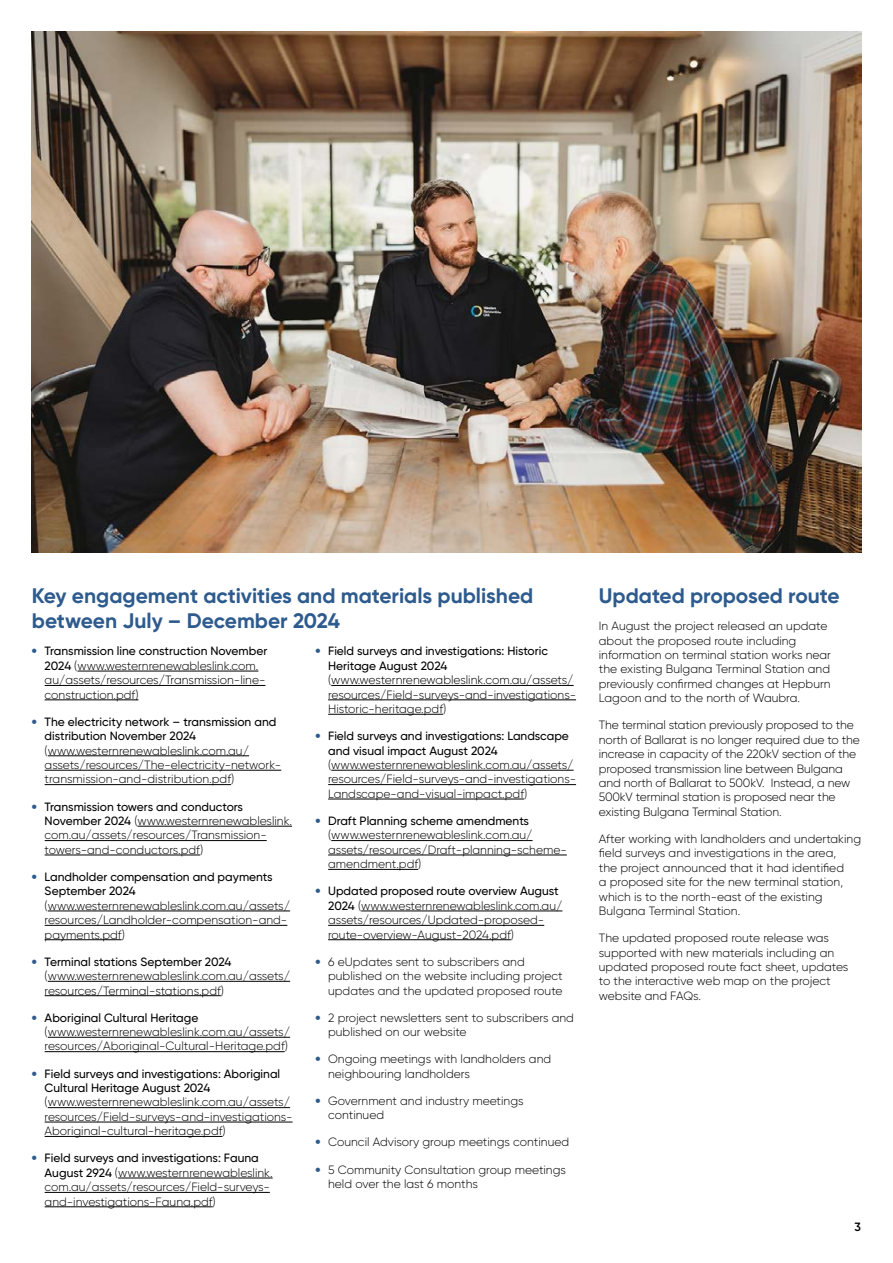
<style>
.page{position:relative;width:893px;height:1263px;background:#fff}
.page>*{position:absolute;margin:0;border:0;box-sizing:border-box;transform-origin:0 0}
.t1{font:700 21px/25.2px "Gilroy";color:#2e5b8e}
.t2{font:300 12px/14.4px "Gilroy";color:#000}
.t3{font:500 12px/14.4px "Gilroy";color:#000}
.t4{font:600 12px "Gilroy";color:#000}
.s1{font-weight:800;color:#2e5b8e}
.s2{font-weight:500}
</style>
<div class="page">
<hr style="left:77px;top:671px;width:181px;height:1px;background:#000">
<hr style="left:45px;top:685px;width:220px;height:1px;background:#000">
<hr style="left:45px;top:699px;width:93px;height:1px;background:#000">
<hr style="left:48px;top:755px;width:201px;height:1px;background:#000">
<hr style="left:45px;top:770px;width:236px;height:1px;background:#000">
<hr style="left:45px;top:784px;width:186px;height:1px;background:#000">
<hr style="left:137px;top:826px;width:155px;height:1px;background:#000">
<hr style="left:45px;top:840px;width:222px;height:1px;background:#000">
<hr style="left:45px;top:855px;width:155px;height:1px;background:#000">
<hr style="left:48px;top:911px;width:242px;height:1px;background:#000">
<hr style="left:45px;top:925px;width:242px;height:1px;background:#000">
<hr style="left:45px;top:939px;width:77px;height:1px;background:#000">
<hr style="left:48px;top:981px;width:242px;height:1px;background:#000">
<hr style="left:45px;top:995px;width:176px;height:1px;background:#000">
<hr style="left:48px;top:1037px;width:242px;height:1px;background:#000">
<hr style="left:45px;top:1051px;width:240px;height:1px;background:#000">
<hr style="left:48px;top:1107px;width:242px;height:1px;background:#000">
<hr style="left:45px;top:1122px;width:248px;height:1px;background:#000">
<hr style="left:45px;top:1136px;width:178px;height:1px;background:#000">
<hr style="left:118px;top:1178px;width:155px;height:1px;background:#000">
<hr style="left:45px;top:1192px;width:225px;height:1px;background:#000">
<hr style="left:45px;top:1206px;width:168px;height:1px;background:#000">
<hr style="left:331px;top:685px;width:243px;height:1px;background:#000">
<hr style="left:328px;top:699px;width:248px;height:1px;background:#000">
<hr style="left:328px;top:714px;width:115px;height:1px;background:#000">
<hr style="left:331px;top:770px;width:243px;height:1px;background:#000">
<hr style="left:328px;top:784px;width:248px;height:1px;background:#000">
<hr style="left:328px;top:799px;width:196px;height:1px;background:#000">
<hr style="left:331px;top:840px;width:202px;height:1px;background:#000">
<hr style="left:328px;top:855px;width:239px;height:1px;background:#000">
<hr style="left:328px;top:869px;width:90px;height:1px;background:#000">
<hr style="left:361px;top:911px;width:201px;height:1px;background:#000">
<hr style="left:328px;top:925px;width:216px;height:1px;background:#000">
<hr style="left:328px;top:939px;width:183px;height:1px;background:#000">
<img style="left:32px;top:32px;width:829px;height:521px">
<h1 class="t1" style="left:32px;top:583px;width:503px">Key engagement activities and materials published between July – December 2024</h1>
<p class="t2" style="left:45px;top:644px;width:224px;text-indent:-13px"><span class="s1">•</span> <span class="s2">Transmission line construction November 2024</span> (www.westernrenewableslink.com. au/assets/resources/Transmission-line&shy;construction.pdf)</p>
<p class="t3" style="left:45px;top:714px;width:233px;text-indent:-13px"><span class="s1">•</span> The electricity network – transmission and distribution November 2024</p>
<p class="t2" style="left:45px;top:743px;width:238px">(www.westernrenewableslink.com.au/ assets/resources/The-electricity-network&shy;transmission-and-distribution.pdf)</p>
<p class="t2" style="left:45px;top:799px;width:249px;text-indent:-13px"><span class="s1">•</span> <span class="s2">Transmission towers and conductors November 2024</span> (www.westernrenewableslink. com.au/assets/resources/Transmission&shy;towers-and-conductors.pdf)</p>
<p class="t3" style="left:45px;top:869px;width:230px;text-indent:-13px"><span class="s1">•</span> Landholder compensation and payments<br>September 2024</p>
<p class="t2" style="left:45px;top:898px;width:247px">(www.westernrenewableslink.com.au/assets/ resources/Landholder-compensation-and&shy;payments.pdf)</p>
<p class="t2" style="left:45px;top:954px;width:247px;text-indent:-13px"><span class="s1">•</span> <span class="s2">Terminal stations September 2024 </span>(www.westernrenewableslink.com.au/assets/ resources/Terminal-stations.pdf)</p>
<p class="t2" style="left:45px;top:1010px;width:247px;text-indent:-13px"><span class="s1">•</span> <span class="s2">Aboriginal Cultural Heritage </span>(www.westernrenewableslink.com.au/assets/ resources/Aboriginal-Cultural-Heritage.pdf)</p>
<p class="t3" style="left:45px;top:1066px;width:237px;text-indent:-13px"><span class="s1">•</span> Field surveys and investigations: Aboriginal<br>Cultural Heritage August 2024</p>
<p class="t2" style="left:45px;top:1095px;width:249px">(www.westernrenewableslink.com.au/assets/ resources/Field-surveys-and-investigations-<br>Aboriginal-cultural-heritage.pdf)</p>
<p class="t2" style="left:45px;top:1151px;width:230px;text-indent:-13px"><span class="s1">•</span> <span class="s2">Field surveys and investigations: Fauna August 2924</span> (www.westernrenewableslink. com.au/assets/resources/Field-surveys&shy;and-investigations-Fauna.pdf)</p>
<p class="t3" style="left:328px;top:644px;width:221px;text-indent:-13px"><span class="s1">•</span> Field surveys and investigations: Historic<br>Heritage August 2024</p>
<p class="t2" style="left:328px;top:673px;width:249px">(www.westernrenewableslink.com.au/assets/ resources/Field-surveys-and-investigations-<br>Historic-heritage.pdf)</p>
<p class="t3" style="left:328px;top:729px;width:242px;text-indent:-13px"><span class="s1">•</span> Field surveys and investigations: Landscape and visual impact August 2024</p>
<p class="t2" style="left:328px;top:757px;width:249px">(www.westernrenewableslink.com.au/assets/ resources/Field-surveys-and-investigations-<br>Landscape-and-visual-impact.pdf)</p>
<p class="t2" style="left:328px;top:813px;width:240px;text-indent:-13px"><span class="s1">•</span> <span class="s2">Draft Planning scheme amendments </span>(www.westernrenewableslink.com.au/ assets/resources/Draft-planning-scheme&shy;amendment.pdf)</p>
<p class="t2" style="left:328px;top:884px;width:236px;text-indent:-13px"><span class="s1">•</span> <span class="s2">Updated proposed route overview August 2024</span> (www.westernrenewableslink.com.au/ assets/resources/Updated-proposed&shy;route-overview-August-2024.pdf)</p>
<p class="t2" style="left:328px;top:954px;width:236px;text-indent:-13px"><span class="s1">•</span> 6 eUpdates sent to subscribers and published on the website including project updates and the updated proposed route</p>
<p class="t2" style="left:328px;top:1010px;width:247px;text-indent:-13px"><span class="s1">•</span> 2 project newsletters sent to subscribers and published on our website</p>
<p class="t2" style="left:328px;top:1052px;width:225px;text-indent:-13px"><span class="s1">•</span> Ongoing meetings with landholders and neighbouring landholders</p>
<p class="t2" style="left:328px;top:1093px;width:197px;text-indent:-13px"><span class="s1">•</span> Government and industry meetings continued</p>
<p class="t2" style="left:315px;top:1135px;width:255px"><span class="s1">•</span> Council Advisory group meetings continued</p>
<p class="t2" style="left:328px;top:1162px;width:239px;text-indent:-13px"><span class="s1">•</span> 5 Community Consultation group meetings held over the last 6 months</p>
<h1 class="t1" style="left:599px;top:583px;width:242px">Updated proposed route</h1>
<p class="t2" style="left:599px;top:619px;width:234px">In August the project released an update about the proposed route including information on terminal station works near the existing Bulgana Terminal Station and previously confirmed changes at Hepburn Lagoon and to the north of Waubra.</p>
<p class="t2" style="left:599px;top:718px;width:263px">The terminal station previously proposed to the north of Ballarat is no longer required due to the increase in capacity of the 220kV section of the proposed transmission line between Bulgana and north of Ballarat to 500kV. Instead, a new 500kV terminal station is proposed near the existing Bulgana Terminal Station.</p>
<p class="t2" style="left:599px;top:831px;width:264px">After working with landholders and undertaking field surveys and investigations in the area,<br>the project announced that it had identified<br>a proposed site for the new terminal station, which is to the north-east of the existing Bulgana Terminal Station.</p>
<p class="t2" style="left:599px;top:931px;width:251px">The updated proposed route release was supported with new materials including an updated proposed route fact sheet, updates to the interactive web map on the project website and FAQs.</p>
<p class="t4" style="left:855px;top:1219px;width:8px">3</p>
</div>
